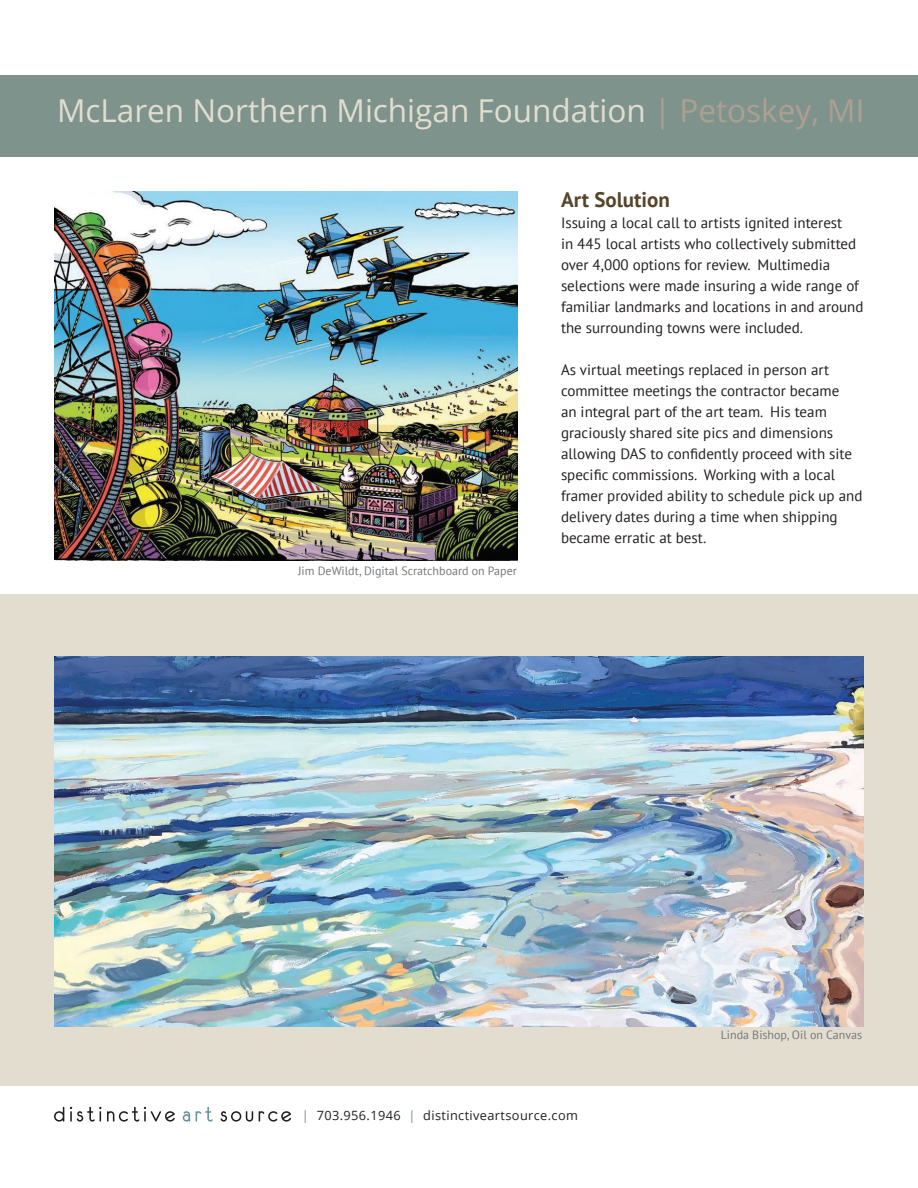
<style>
.page{position:relative;width:918px;height:1188px;background:#fff}
.page>*{position:absolute;margin:0;border:0;box-sizing:border-box;transform-origin:0 0}
.t1{font:31.5px "Open Sans";color:#e3ddd0}
.t2{font:700 21px "PT Sans";color:#57452a}
.t3{font:15px/21px "PT Sans";color:#231f20}
.t4{font:12.75px "Open Sans";letter-spacing:.03em;color:#231f20}
.t5{font:12px "PT Sans";color:#76787b}
.s1{color:#ada092}
.s2{color:#6593a2}
</style>
<div class="page">
<svg style="left:54px;top:1107px;width:10px;height:15px"></svg>
<svg style="left:70px;top:1107px;width:31px;height:15px"></svg>
<svg style="left:107px;top:1107px;width:68px;height:15px"></svg>
<svg style="left:183px;top:1111px;width:7px;height:11px"></svg>
<svg style="left:196px;top:1107px;width:17px;height:15px"></svg>
<svg style="left:221px;top:1111px;width:32px;height:11px"></svg>
<svg style="left:259px;top:1111px;width:32px;height:11px"></svg>
<div style="left:0;top:594px;width:918px;height:491px;background:#e3ddd0"></div>
<div style="left:1px;top:75px;width:917px;height:82px;background:#7e938c"></div>
<img style="left:54px;top:656px;width:809px;height:371px">
<img style="left:55px;top:192px;width:463px;height:369px">
<h1 class="t1" style="left:57px;top:89px;width:809px">McLaren Northern Michigan Foundation <span class="s1">| Petoskey, MI</span></h1>
<p class="t5" style="left:298px;top:563px;width:220px">Jim DeWildt, Digital Scratchboard on Paper</p>
<h2 class="t2" style="left:561px;top:186px;width:110px">Art Solution</h2>
<p class="t3" style="left:561px;top:212px;width:304px">Issuing a local call to artists ignited interest<br>in 445 local artists who collectively submitted over 4,000 options for review. Multimedia selections were made insuring a wide range of familiar landmarks and locations in and around the surrounding towns were included.</p>
<p class="t3" style="left:561px;top:359px;width:303px">As virtual meetings replaced in person art committee meetings the contractor became<br>an integral part of the art team. His team graciously shared site pics and dimensions allowing DAS to confidently proceed with site specific commissions. Working with a local framer provided ability to schedule pick up and delivery dates during a time when shipping became erratic at best.</p>
<p class="t5" style="left:721px;top:1027px;width:143px">Linda Bishop, Oil on Canvas</p>
<p class="t4" style="left:302px;top:1107px;width:277px"><span class="s2">|</span> 703.956.1946 <span class="s2">|</span> distinctiveartsource.com</p>
</div>
